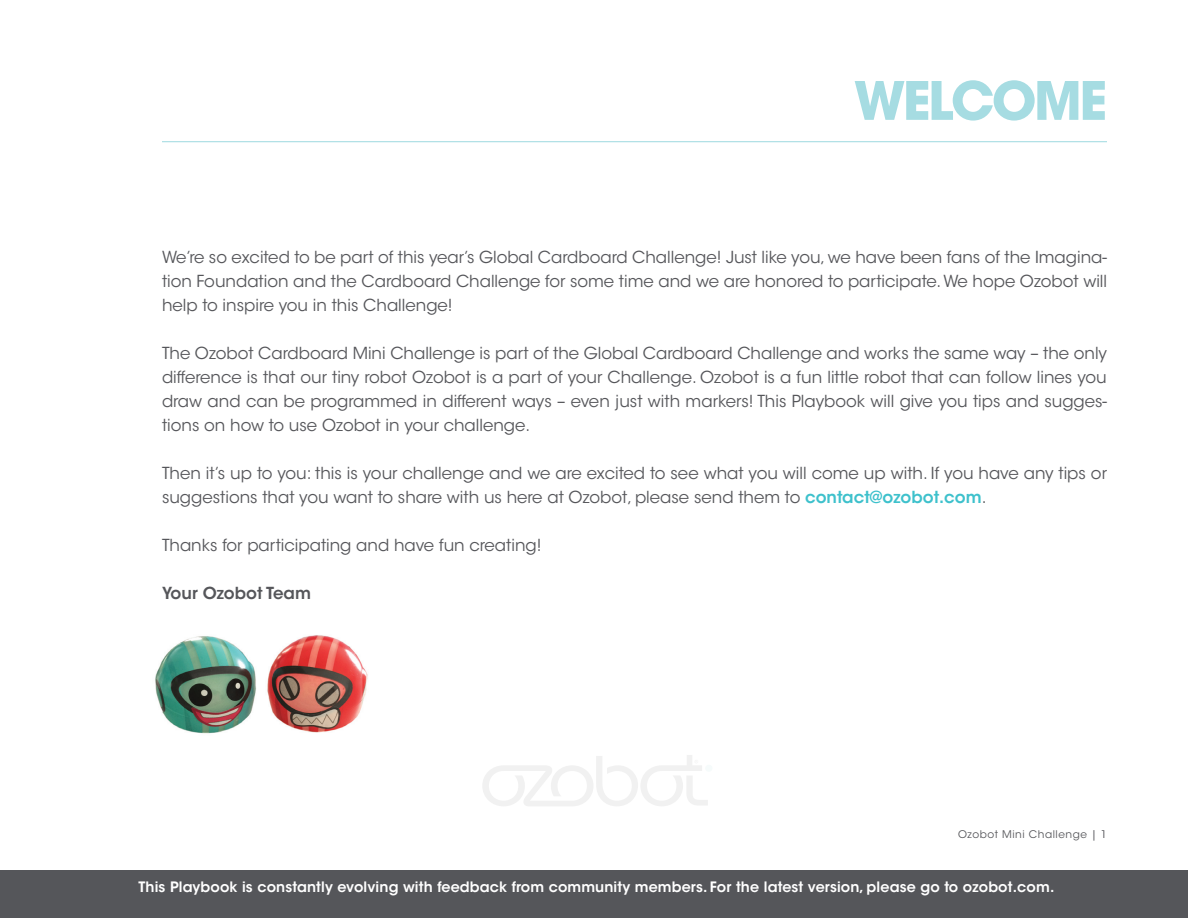
<style>
.page{position:relative;width:1188px;height:918px;background:#fff}
.page>*{position:absolute;margin:0;border:0;box-sizing:border-box;transform-origin:0 0}
.t1{font:700 52.5px "ITC Avant Garde Std";letter-spacing:-.05em;color:#a6dce2}
.t2{font:16.5px/24px "ITC Avant Garde Std";color:#55565a;text-align:justify}
.t3{font:600 16.5px "ITC Avant Garde Std";color:#55565a}
.t4{font:600 14.25px "ITC Avant Garde Std";letter-spacing:.01em;color:#fff}
.t5{font:10.5px "ITC Avant Garde Std";letter-spacing:.05em;color:#55565a}
.s1{font-weight:600;color:#3ec1cc}
</style>
<div class="page">
<img style="left:155px;top:635px;width:213px;height:99px">
<div style="left:705px;top:765px;width:7px;height:7px;background:#f6fbfb;border-radius:50%"></div>
<svg style="left:483px;top:755px;width:225px;height:51px"></svg>
<hr style="left:162px;top:141px;width:945px;height:1px;background:#9ed9e0">
<div style="left:0;top:870px;width:1188px;height:48px;background:#55565a"></div>
<h1 class="t1" style="left:854px;top:66px;width:255px">WELCOME</h1>
<p class="t2" style="left:162px;top:245px;width:947px">We’re so excited to be part of this year’s Global Cardboard Challenge! Just like you, we have been fans of the Imagina&shy;tion Foundation and the Cardboard Challenge for some time and we are honored to participate. We hope Ozobot will help to inspire you in this Challenge!</p>
<p class="t2" style="left:162px;top:341px;width:947px">The Ozobot Cardboard Mini Challenge is part of the Global Cardboard Challenge and works the same way – the only difference is that our tiny robot Ozobot is a part of your Challenge. Ozobot is a fun little robot that can follow lines you draw and can be programmed in different ways – even just with markers! This Playbook will give you tips and sugges&shy;tions on how to use Ozobot in your challenge.</p>
<p class="t2" style="left:162px;top:461px;width:947px">Then it’s up to you: this is your challenge and we are excited to see what you will come up with. If you have any tips or suggestions that you want to share with us here at Ozobot, please send them to <span class="s1">contact@ozobot.com</span>.</p>
<p class="t2" style="left:162px;top:533px;width:381px">Thanks for participating and have fun creating!</p>
<p class="t3" style="left:162px;top:582px;width:150px">Your Ozobot Team</p>
<p class="t5" style="left:958px;top:828px;width:150px">Ozobot Mini Challenge | 1</p>
<p class="t4" style="left:139px;top:878px;width:917px">This Playbook is constantly evolving with feedback from community members. For the latest version, please go to ozobot.com.</p>
</div>
